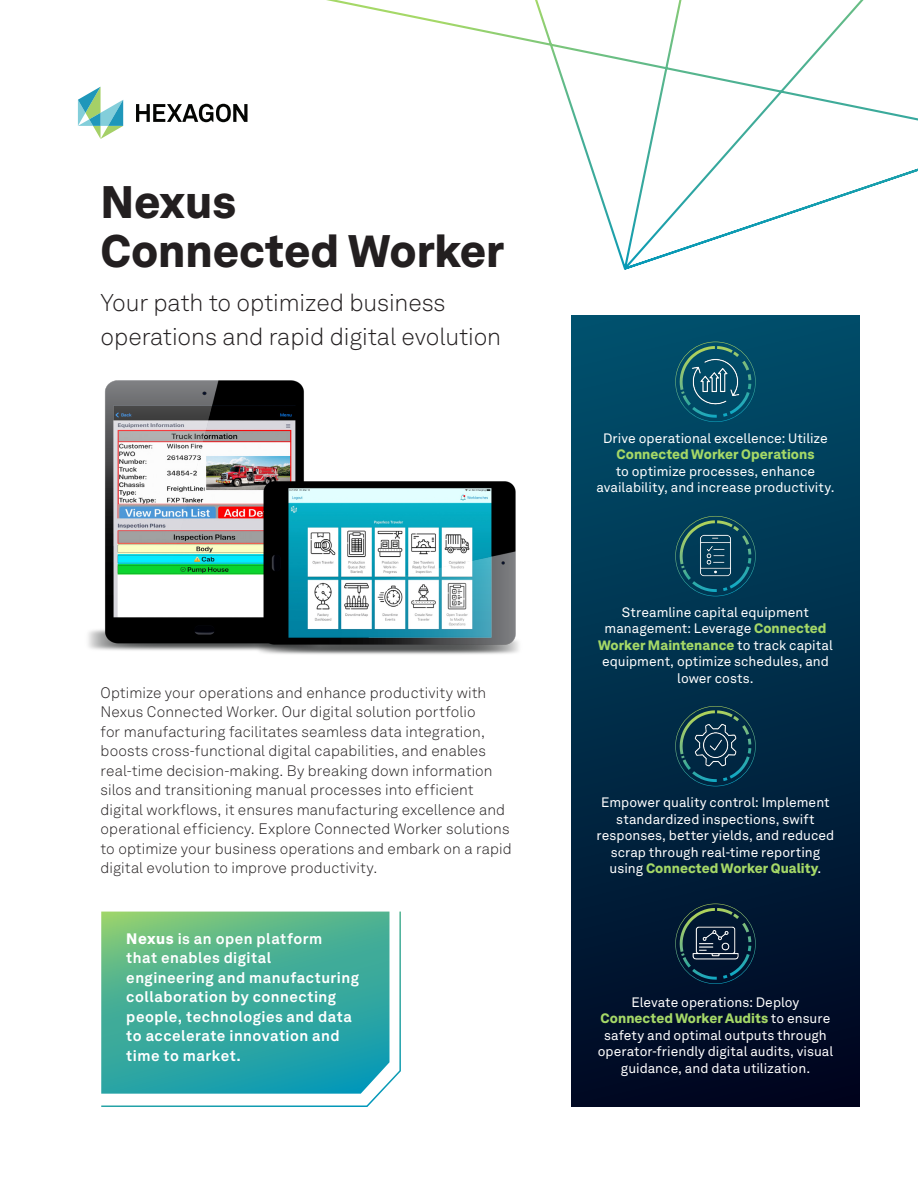
<style>
.page{position:relative;width:918px;height:1188px;background:#fff}
.page>*{position:absolute;margin:0;border:0;box-sizing:border-box;transform-origin:0 0}
.Main_header{font:900 45px "Hexagon Akkurat";letter-spacing:-.005em;color:#231f20}
.DS-Subtitle{font:300 24px/34.5px "Hexagon Akkurat";letter-spacing:-.005em;color:#231f20}
.BR-Body{font:300 15px/19.5px "Hexagon Akkurat";letter-spacing:.005em;color:#231f20}
.BR-Body-2{font:700 15px/19.5px "Hexagon Akkurat";letter-spacing:.03em;color:#fff}
.BR-Body-3{font:13.5px/16.5px "Hexagon Akkurat";color:#fff;text-align:center}
.s1{font-weight:900}
.s2{font-weight:900;color:#a5d867}
</style>
<div class="page">
<div style="left:571px;top:315px;width:289px;height:792px;background:linear-gradient(to bottom,#00506d,#000620)"></div>
<svg style="left:101px;top:911px;width:300px;height:196px;background:#52b4a4"></svg>
<svg style="left:326px;top:0;width:592px;height:270px"></svg>
<svg style="left:136px;top:104px;width:112px;height:18px"></svg>
<svg style="left:78px;top:87px;width:45px;height:52px"></svg>
<img style="left:88px;top:380px;width:216px;height:271px">
<img style="left:237px;top:480px;width:282px;height:175px">
<svg style="left:675px;top:516px;width:81px;height:80px;background:#124d60"></svg>
<svg style="left:675px;top:706px;width:81px;height:80px;background:#143f51"></svg>
<svg style="left:675px;top:904px;width:81px;height:80px;background:#163042"></svg>
<svg style="left:675px;top:342px;width:81px;height:80px;background:#165d70"></svg>
<p class="Main_header" style="left:101px;top:166px;width:137px">Nexus</p>
<p class="Main_header" style="left:101px;top:215px;width:406px">Connected Worker</p>
<p class="DS-Subtitle" style="left:101px;top:284px;width:402px">Your path to optimized business operations and rapid digital evolution</p>
<p class="BR-Body" style="left:101px;top:682px;width:413px">Optimize your operations and enhance productivity with Nexus Connected Worker. Our digital solution portfolio<br>for manufacturing facilitates seamless data integration, boosts cross-functional digital capabilities, and enables real-time decision-making. By breaking down information silos and transitioning manual processes into efficient digital workflows, it ensures manufacturing excellence and operational efficiency. Explore Connected Worker solutions to optimize your business operations and embark on a rapid digital evolution to improve productivity.</p>
<p class="BR-Body-2" style="left:126px;top:928px;width:234px"><span class="s1">Nexus</span> is an open platform<br>that enables digital engineering and manufacturing collaboration by connecting people, technologies and data to accelerate innovation and time to market.</p>
<p class="BR-Body-3" style="left:596px;top:429px;width:240px">Drive operational excellence: Utilize <span class="s2">Connected Worker Operations<br></span>to optimize processes, enhance availability, and increase productivity.</p>
<p class="BR-Body-3" style="left:598px;top:603px;width:236px">Streamline capital equipment management: Leverage <span class="s2">Connected<br>Worker Maintenance</span> to track capital equipment, optimize schedules, and lower costs.</p>
<p class="BR-Body-3" style="left:597px;top:793px;width:239px">Empower quality control: Implement standardized inspections, swift responses, better yields, and reduced scrap through real-time reporting using <span class="s2">Connected Worker Quality</span>.</p>
<p class="BR-Body-3" style="left:598px;top:993px;width:237px">Elevate operations: Deploy <span class="s2">Connected Worker Audits</span> to ensure safety and optimal outputs through operator-friendly digital audits, visual guidance, and data utilization.</p>
</div>
